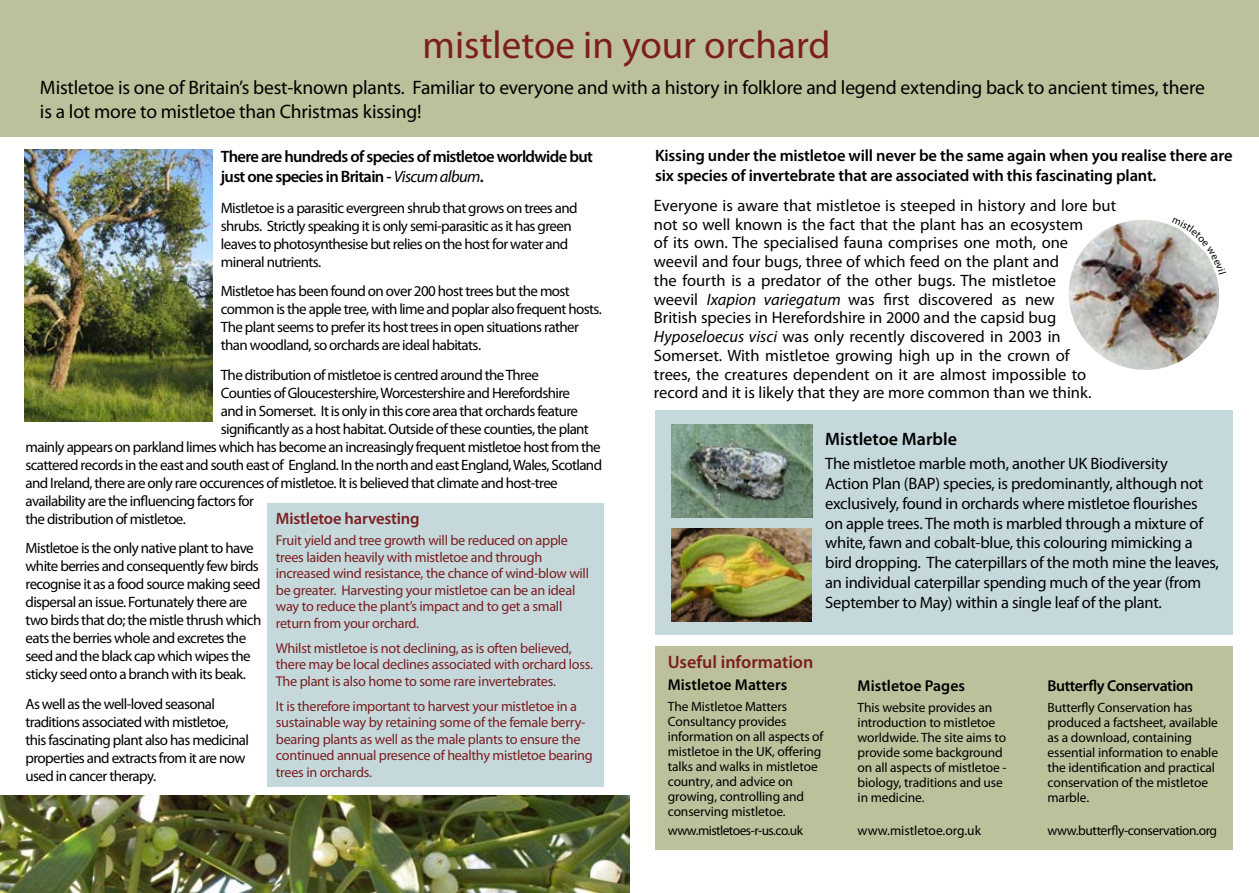
<style>
.page{position:relative;width:1259px;height:893px;background:#fff}
.page>*{position:absolute;margin:0;border:0;box-sizing:border-box;transform-origin:0 0}
.t1{font:39px "Myriad Pro";color:#7c1e20}
.t2{font:19.5px/23.4px "Myriad Pro";letter-spacing:-.01em;color:#000}
.t3{font:600 18px "Myriad Pro";color:#7c1e20}
.t4{font:600 18px "Myriad Pro";color:#000}
.t5{font:16.5px/18.8px "Myriad Pro";letter-spacing:-.005em;color:#000}
.t6{font:600 16.5px/19.8px "Myriad Pro";letter-spacing:-.01em;color:#000}
.t7{font:600 16.5px/19.8px "Myriad Pro";letter-spacing:-.04em;color:#000}
.t8{font:600 16.5px "Myriad Pro";letter-spacing:-.01em;color:#7c1e20}
.t9{font:600 15.75px "Myriad Pro";color:#000}
.t10{font:600 15.75px "Myriad Pro";letter-spacing:-.025em;color:#000}
.t11{font:15px/18px "Myriad Pro";letter-spacing:-.04em;color:#000}
.t12{font:14.25px/16.5px "Myriad Pro";letter-spacing:-.02em;color:#7c1e20}
.t13{font:13.5px/15px "Myriad Pro";letter-spacing:-.01em;color:#000}
.t14{font:13.5px "Myriad Pro";letter-spacing:-.03em;color:#000}
.t15{font:13.5px "Myriad Pro";letter-spacing:-.04em;color:#000}
.s1{font-weight:400;font-style:italic}
.s2{font-style:italic}
</style>
<div class="page">
<img style="left:24px;top:150px;width:188px;height:272px">
<div style="left:0;top:0;width:1259px;height:136px;background:#bdc19b"></div>
<div style="left:655px;top:646px;width:577px;height:204px;background:#bdc19b"></div>
<img style="left:0;top:795px;width:629px;height:98px">
<div style="left:267px;top:503px;width:337px;height:283px;background:#c5d9dc"></div>
<img style="left:1069px;top:220px;width:151px;height:150px">
<div style="left:655px;top:410px;width:577px;height:225px;background:#c5d9dc"></div>
<img style="left:671px;top:424px;width:141px;height:94px">
<img style="left:671px;top:528px;width:140px;height:93px">
<svg style="left:1172px;top:220px;width:48px;height:54px"></svg>
<h1 class="t1" style="left:422px;top:21px;width:409px">mistletoe in your orchard</h1>
<h2 class="t2" style="left:40px;top:76px;width:1166px">Mistletoe is one of Britain’s best-known plants. Familiar to everyone and with a history in folklore and legend extending back to ancient times, there is a lot more to mistletoe than Christmas kissing!</h2>
<p class="t7" style="left:221px;top:146px;width:373px">There are hundreds of species of mistletoe worldwide but just one species in Britain - <span class="s1">Viscum album</span>.</p>
<p class="t11" style="left:221px;top:198px;width:358px">Mistletoe is a parasitic evergreen shrub that grows on trees and shrubs. Strictly speaking it is only semi-parasitic as it has green leaves to photosynthesise but relies on the host for water and mineral nutrients.</p>
<p class="t11" style="left:221px;top:282px;width:382px">Mistletoe has been found on over 200 host trees but the most common is the apple tree, with lime and poplar also frequent hosts.<br>The plant seems to prefer its host trees in open situations rather than woodland, so orchards are ideal habitats.</p>
<p class="t11" style="left:221px;top:365px;width:319px">The distribution of mistletoe is centred around the Three</p>
<p class="t11" style="left:221px;top:383px;width:351px">Counties of Gloucestershire, Worcestershire and Herefordshire</p>
<p class="t11" style="left:221px;top:401px;width:359px">and in Somerset. It is only in this core area that orchards feature</p>
<p class="t11" style="left:221px;top:419px;width:369px">significantly as a host habitat. Outside of these counties, the plant</p>
<p class="t11" style="left:26px;top:437px;width:577px">mainly appears on parkland limes which has become an increasingly frequent mistletoe host from the</p>
<p class="t11" style="left:26px;top:455px;width:578px">scattered records in the east and south east of England. In the north and east England, Wales, Scotland</p>
<p class="t11" style="left:26px;top:473px;width:534px">and Ireland, there are only rare occurences of mistletoe. It is believed that climate and host-tree</p>
<p class="t11" style="left:26px;top:491px;width:230px">availability are the influencing factors for</p>
<p class="t11" style="left:26px;top:509px;width:162px">the distribution of mistletoe.</p>
<p class="t11" style="left:26px;top:539px;width:237px">Mistletoe is the only native plant to have white berries and consequently few birds recognise it as a food source making seed dispersal an issue. Fortunately there are two birds that do; the mistle thrush which eats the berries whole and excretes the seed and the black cap which wipes the sticky seed onto a branch with its beak.</p>
<p class="t11" style="left:26px;top:694px;width:225px">As well as the well-loved seasonal traditions associated with mistletoe, this fascinating plant also has medicinal properties and extracts from it are now used in cancer therapy.</p>
<p class="t8" style="left:276px;top:508px;width:145px">Mistletoe harvesting</p>
<p class="t12" style="left:276px;top:532px;width:315px">Fruit yield and tree growth will be reduced on apple trees laiden heavily with mistletoe and through increased wind resistance, the chance of wind-blow will be greater. Harvesting your mistletoe can be an ideal way to reduce the plant’s impact and to get a small return from your orchard.</p>
<p class="t12" style="left:276px;top:639px;width:319px">Whilst mistletoe is not declining, as is often believed, there may be local declines associated with orchard loss.<br>The plant is also home to some rare invertebrates.</p>
<p class="t12" style="left:276px;top:697px;width:318px">It is therefore important to harvest your mistletoe in a sustainable way by retaining some of the female berry&shy;bearing plants as well as the male plants to ensure the continued annual presence of healthy mistletoe bearing trees in orchards.</p>
<p class="t6" style="left:655px;top:145px;width:579px">Kissing under the mistletoe will never be the same again when you realise there are six species of invertebrate that are associated with this fascinating plant.</p>
<p class="t5" style="left:654px;top:196px;width:464px">Everyone is aware that mistletoe is steeped in history and lore but not so well known is the fact that the plant has an ecosystem<br>of its own. The specialised fauna comprises one moth, one weevil and four bugs, three of which feed on the plant and<br>the fourth is a predator of the other bugs. The mistletoe<br>weevil <span class="s2">Ixapion variegatum</span> was first discovered as new<br>British species in Herefordshire in 2000 and the capsid bug <span class="s2">Hyposeloecus visci</span> was only recently discovered in 2003 in Somerset. With mistletoe growing high up in the crown of<br>trees, the creatures dependent on it are almost impossible to record and it is likely that they are more common than we think.</p>
<p class="t4" style="left:825px;top:428px;width:133px">Mistletoe Marble</p>
<p class="t5" style="left:825px;top:453px;width:395px;line-height:19.8px">The mistletoe marble moth, another UK Biodiversity<br>Action Plan (BAP) species, is predominantly, although not exclusively, found in orchards where mistletoe flourishes on apple trees. The moth is marbled through a mixture of white, fawn and cobalt-blue, this colouring mimicking a bird dropping. The caterpillars of the moth mine the leaves, an individual caterpillar spending much of the year (from September to May) within a single leaf of the plant.</p>
<p class="t3" style="left:668px;top:651px;width:147px">Useful information</p>
<p class="t9" style="left:668px;top:674px;width:121px">Mistletoe Matters</p>
<p class="t13" style="left:668px;top:698px;width:157px">The Mistletoe Matters<br>Consultancy provides information on all aspects of mistletoe in the UK, offering talks and walks in mistletoe country, and advice on growing, controlling and conserving mistletoe.</p>
<p class="t15" style="left:668px;top:822px;width:137px">www.mistletoes-r-us.co.uk</p>
<p class="t9" style="left:857px;top:676px;width:109px">Mistletoe Pages</p>
<p class="t13" style="left:857px;top:700px;width:150px">This website provides an introduction to mistletoe worldwide. The site aims to provide some background on all aspects of mistletoe - biology, traditions and use in medicine.</p>
<p class="t13" style="left:857px;top:823px;width:125px">www.mistletoe.org.uk</p>
<p class="t10" style="left:1047px;top:676px;width:148px">Butterfly Conservation</p>
<p class="t13" style="left:1047px;top:700px;width:172px">Butterfly Conservation has produced a factsheet, available as a download, containing essential information to enable the identification and practical conservation of the mistletoe marble.</p>
<p class="t14" style="left:1047px;top:822px;width:171px">www.butterfly-conservation.org</p>
</div>
